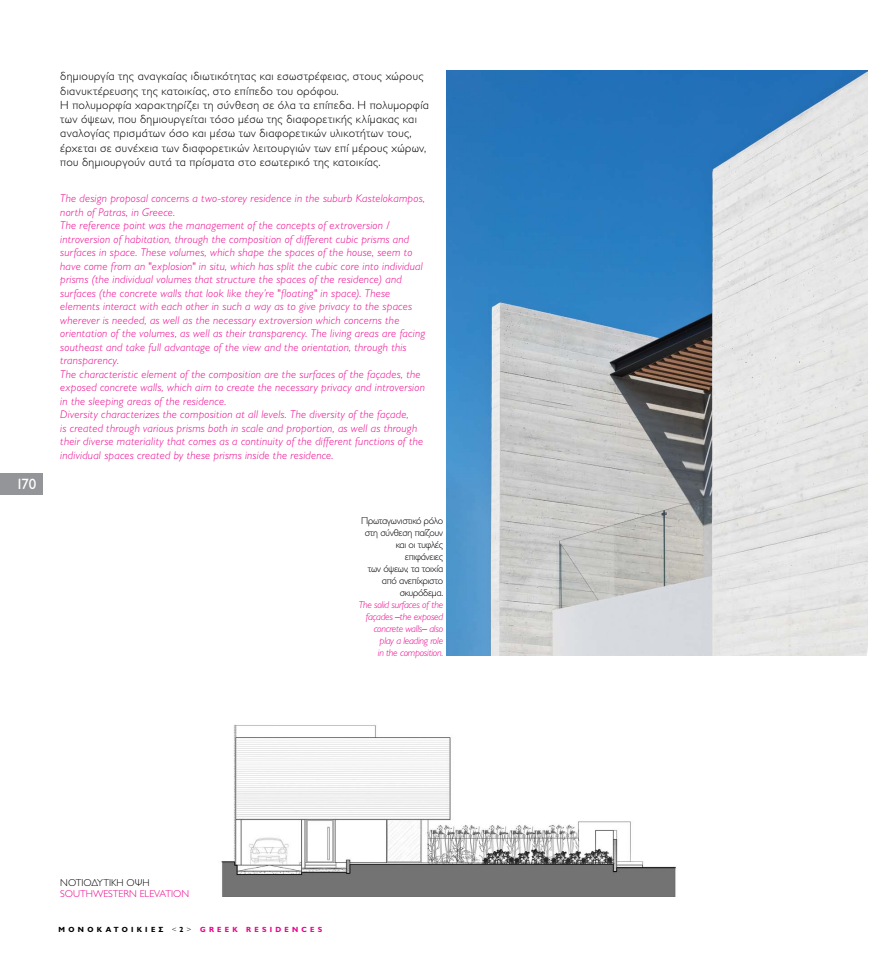
<style>
.page{position:relative;width:869px;height:968px;background:#fff}
.page>*{position:absolute;margin:0;border:0;box-sizing:border-box;transform-origin:0 0}
.t1{font:15px "Gill Sans Hel";color:#fff}
.t2{font:300 11.88px/14.2px "Gill Sans Hel";letter-spacing:.03em;color:#000}
.t3{font:italic 300 11.25px/13.5px "Gill Sans Hel";letter-spacing:.02em;color:#ec008c}
.t4{font:300 10px/12px "Gill Sans Hel";letter-spacing:-.025em;color:#000;text-align:right}
.t5{font:italic 300 10px/12px "Gill Sans Hel";letter-spacing:-.025em;color:#ec008c;text-align:right}
.t6{font:300 10px "Gill Sans Hel";color:#ec008c}
.t7{font:300 10px "Gill Sans Hel";color:#000}
.t8{font:700 7.5px "Gill Sans Hel";letter-spacing:.44em;color:#ec008c}
.s1{font-weight:400;font-style:normal}
.s2{color:#000}
.s3{font-weight:300;color:#000}
</style>
<div class="page">
<div style="left:0;top:473px;width:43px;height:21px;background:#939598"></div>
<img style="left:221px;top:725px;width:455px;height:171px">
<img style="left:446px;top:71px;width:421px;height:585px">
<h1 class="t1" style="left:17px;top:476px;width:20px">170</h1>
<p class="t2" style="left:60px;top:69px;width:370px">δημιουργία της αναγκαίας ιδιωτικότητας και εσωστρέφειας, στους χώρους διανυκτέρευσης της κατοικίας, στο επίπεδο του ορόφου.<br>Η πολυμορφία χαρακτηρίζει τη σύνθεση σε όλα τα επίπεδα. Η πολυμορφία των όψεων, που δημιουργείται τόσο μέσω της διαφορετικής κλίμακας και αναλογίας πρισμάτων όσο και μέσω των διαφορετικών υλικοτήτων τους, έρχεται σε συνέχεια των διαφορετικών λειτουργιών των επί μέρους χώρων, που δημιουργούν αυτά τα πρίσματα στο εσωτερικό της κατοικίας.</p>
<p class="t3" style="left:60px;top:191px;width:366px">The design proposal concerns a two-storey residence in the suburb Kastelokampos, north of Patras, in Greece.<br>The reference point was the management of the concepts of extroversion / introversion of habitation, through the composition of different cubic prisms and surfaces in space. These volumes, which shape the spaces of the house, seem to have come from an "explosion" in situ, which has split the cubic core into individual prisms (the individual volumes that structure the spaces of the residence) and surfaces (the concrete walls that look like they’re "floating" in space). These elements interact with each other in such a way as to give privacy to the spaces wherever is needed, as well as the necessary extroversion which concerns the orientation of the volumes, as well as their transparency. The living areas are facing southeast and take full advantage of the view and the orientation, through this transparency.<br>The characteristic element of the composition are the surfaces of the façades, the exposed concrete walls, which aim to create the necessary privacy and introversion in the sleeping areas of the residence.<br>Diversity characterizes the composition at all levels. The diversity of the façade,<br>is created through various prisms both in scale and proportion, as well as through their diverse materiality that comes as a continuity of the different functions of the individual spaces created by these prisms inside the residence.</p>
<p class="t4" style="left:361px;top:514px;width:83px">Πρωταγωνιστικό ρόλο στη σύνθεση παίζουν και οι τυφλές επιφάνειες<br>των όψεων, τα τοιχία από ανεπίχριστο σκυρόδεμα.</p>
<p class="t5" style="left:358px;top:598px;width:86px">The solid surfaces of the façades <span class="s1">–</span>the exposed concrete walls<span class="s1">–</span> also play a leading role<br>in the composition.</p>
<p class="t7" style="left:60px;top:876px;width:91px">ΝΟΤΙΟΔΥΤΙΚΗ ΟΨΗ</p>
<p class="t6" style="left:60px;top:887px;width:130px">SOUTHWESTERN ELEVATION</p>
<p class="t8" style="left:58px;top:924px;width:265px"><span class="s2">ΜΟΝΟΚΑΤΟΙΚΙΕΣ</span> <span class="s3">&lt;</span><span class="s2">2</span><span class="s3">&gt;</span> GREEK RESIDENCES</p>
</div>
